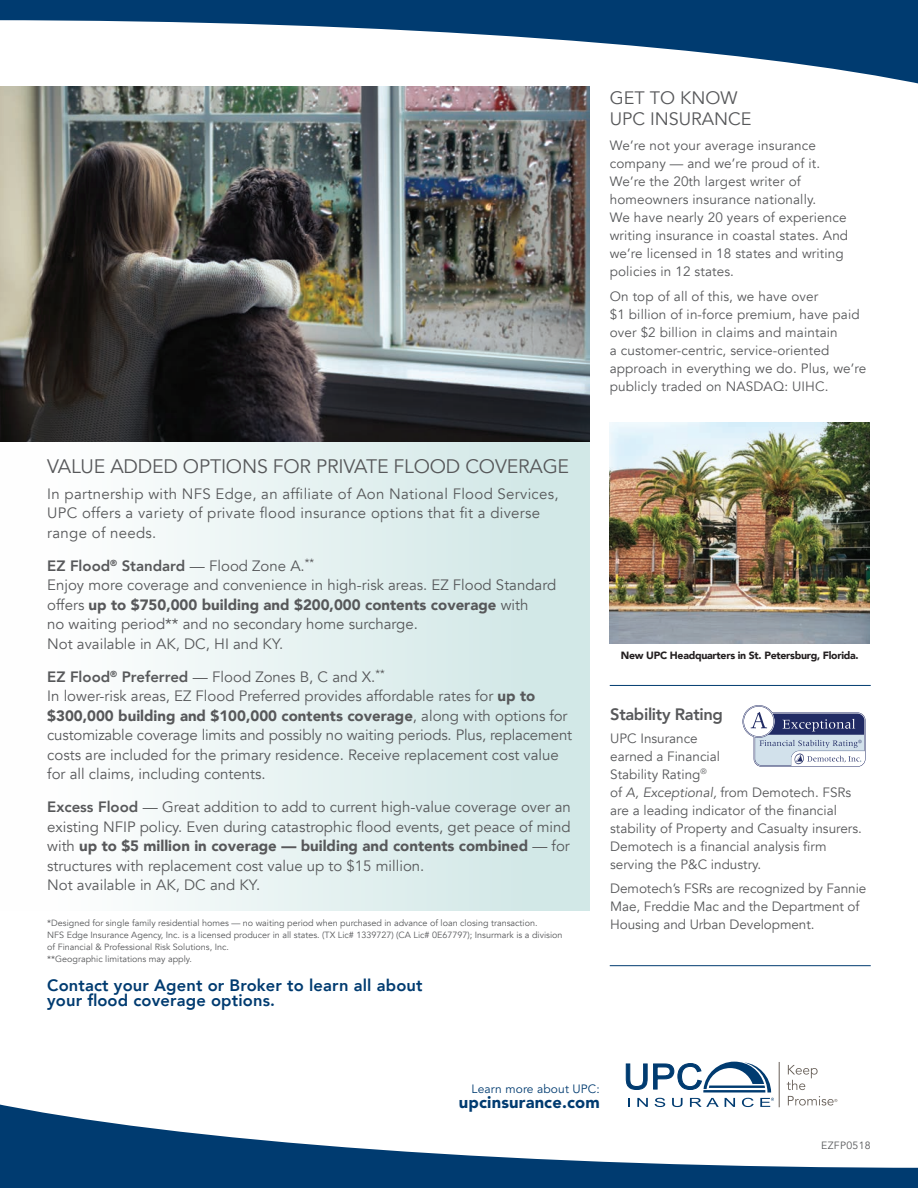
<style>
.page{position:relative;width:918px;height:1188px;background:#fff}
.page>*{position:absolute;margin:0;border:0;box-sizing:border-box;transform-origin:0 0}
.t1{font:19.5px "Avenir";letter-spacing:-.01em;color:#57585a}
.t2{font:18px/21px "Avenir";color:#57585a}
.t3{font:800 16.5px/15px "Avenir";letter-spacing:.01em;color:#003b70}
.t4{font:900 16.5px "Avenir";letter-spacing:.01em;color:#003b70}
.t5{font:800 16.5px "Avenir";letter-spacing:-.02em;color:#57585a}
.t6{font:15px/19.5px "Avenir";color:#57585a}
.t7{font:15px/19.5px "Avenir";letter-spacing:.02em;color:#57585a}
.t8{font:13.5px/18px "Avenir";letter-spacing:.01em;color:#57585a}
.t9{font:12px "Avenir";letter-spacing:.01em;color:#003b70}
.t10{font:900 10.5px "Avenir";letter-spacing:-.025em;color:#231f20}
.t11{font:10.5px "Avenir";letter-spacing:.03em;color:#57585a}
.t12{font:9px/12px "Avenir";color:#57585a}
.s1{font-weight:800}
.s2{font-weight:900}
.s3{font-style:italic}
</style>
<div class="page">
<div style="left:0;top:441px;width:590px;height:470px;background:linear-gradient(to right,#fff,#cee6e5)"></div>
<svg style="left:0;top:1102px;width:918px;height:86px"></svg>
<hr style="left:610px;top:685px;width:261px;height:1px;background:#003b70">
<hr style="left:610px;top:965px;width:261px;height:1px;background:#003b70">
<img style="left:0;top:86px;width:590px;height:355px">
<svg style="left:0;top:0;width:918px;height:84px"></svg>
<hr style="left:779px;top:1062px;width:1px;height:45px;background:#686059">
<svg style="left:787px;top:1065px;width:31px;height:25px"></svg>
<svg style="left:788px;top:1096px;width:49px;height:10px"></svg>
<svg style="left:626px;top:1062px;width:148px;height:45px"></svg>
<svg style="left:742px;top:705px;width:124px;height:62px"></svg>
<img style="left:609px;top:423px;width:261px;height:220px">
<h1 class="t1" style="left:47px;top:454px;width:523px">VALUE ADDED OPTIONS FOR PRIVATE FLOOD COVERAGE</h1>
<p class="t7" style="left:47px;top:484px;width:513px">In partnership with NFS Edge, an affiliate of Aon National Flood Services,<br>UPC offers a variety of private flood insurance options that fit a diverse range of needs.</p>
<p class="t6" style="left:47px;top:556px;width:511px"><span class="s1">EZ Flood</span><sup>®</sup> <span class="s1">Standard</span> — Flood Zone A.<sup>**<br></sup>Enjoy more coverage and convenience in high-risk areas. EZ Flood Standard offers <span class="s2">up to $750,000 building and $200,000 contents coverage</span> with<br>no waiting period** and no secondary home surcharge.<br>Not available in AK, DC, HI and KY.</p>
<p class="t6" style="left:47px;top:667px;width:526px"><span class="s1">EZ Flood</span><sup>®</sup> <span class="s1">Preferred</span> — Flood Zones B, C and X.<sup>**<br></sup>In lower-risk areas, EZ Flood Preferred provides affordable rates for <span class="s2">up to $300,000 building and $100,000 contents coverage</span>, along with options for customizable coverage limits and possibly no waiting periods. Plus, replacement costs are included for the primary residence. Receive replacement cost value for all claims, including contents.</p>
<p class="t6" style="left:47px;top:798px;width:525px"><span class="s1">Excess Flood</span> — Great addition to add to current high-value coverage over an existing NFIP policy. Even during catastrophic flood events, get peace of mind with <span class="s2">up to $5 million in coverage — building and contents combined</span> — for structures with replacement cost value up to $15 million.<br>Not available in AK, DC and KY.</p>
<p class="t12" style="left:47px;top:917px;width:517px">*Designed for single family residential homes — no waiting period when purchased in advance of loan closing transaction.<br>NFS Edge Insurance Agency, Inc. is a licensed producer in all states. (TX Lic# 1339727) (CA Lic# 0E67797); Insurmark is a division of Financial &amp; Professional Risk Solutions, Inc.<br>**Geographic limitations may apply.</p>
<p class="t3" style="left:47px;top:978px;width:377px">Contact your Agent or Broker to learn all about your flood coverage options.</p>
<p class="t2" style="left:610px;top:88px;width:143px">GET TO KNOW<br>UPC INSURANCE</p>
<p class="t8" style="left:610px;top:137px;width:240px">We’re not your average insurance company — and we’re proud of it.<br>We’re the 20th largest writer of homeowners insurance nationally.<br>We have nearly 20 years of experience writing insurance in coastal states. And we’re licensed in 18 states and writing policies in 12 states.</p>
<p class="t8" style="left:610px;top:287px;width:258px">On top of all of this, we have over<br>$1 billion of in-force premium, have paid over $2 billion in claims and maintain<br>a customer-centric, service-oriented approach in everything we do. Plus, we’re publicly traded on NASDAQ: UIHC.</p>
<p class="t10" style="left:621px;top:646px;width:239px">New UPC Headquarters in St. Petersburg, Florida.</p>
<p class="t5" style="left:610px;top:701px;width:114px">Stability Rating</p>
<p class="t8" style="left:610px;top:729px;width:253px">UPC Insurance<br>earned a Financial<br>Stability Rating<sup>®<br></sup>of <span class="s3">A, Exceptional,</span> from Demotech. FSRs are a leading indicator of the financial stability of Property and Casualty insurers.<br>Demotech is a financial analysis firm serving the P&amp;C industry.</p>
<p class="t8" style="left:610px;top:880px;width:258px">Demotech’s FSRs are recognized by Fannie<br>Mae, Freddie Mac and the Department of<br>Housing and Urban Development.</p>
<p class="t9" style="left:472px;top:1081px;width:130px">Learn more about UPC:</p>
<p class="t4" style="left:459px;top:1088px;width:142px">upcinsurance.com</p>
<p class="t11" style="left:821px;top:1140px;width:51px">EZFP0518</p>
</div>
